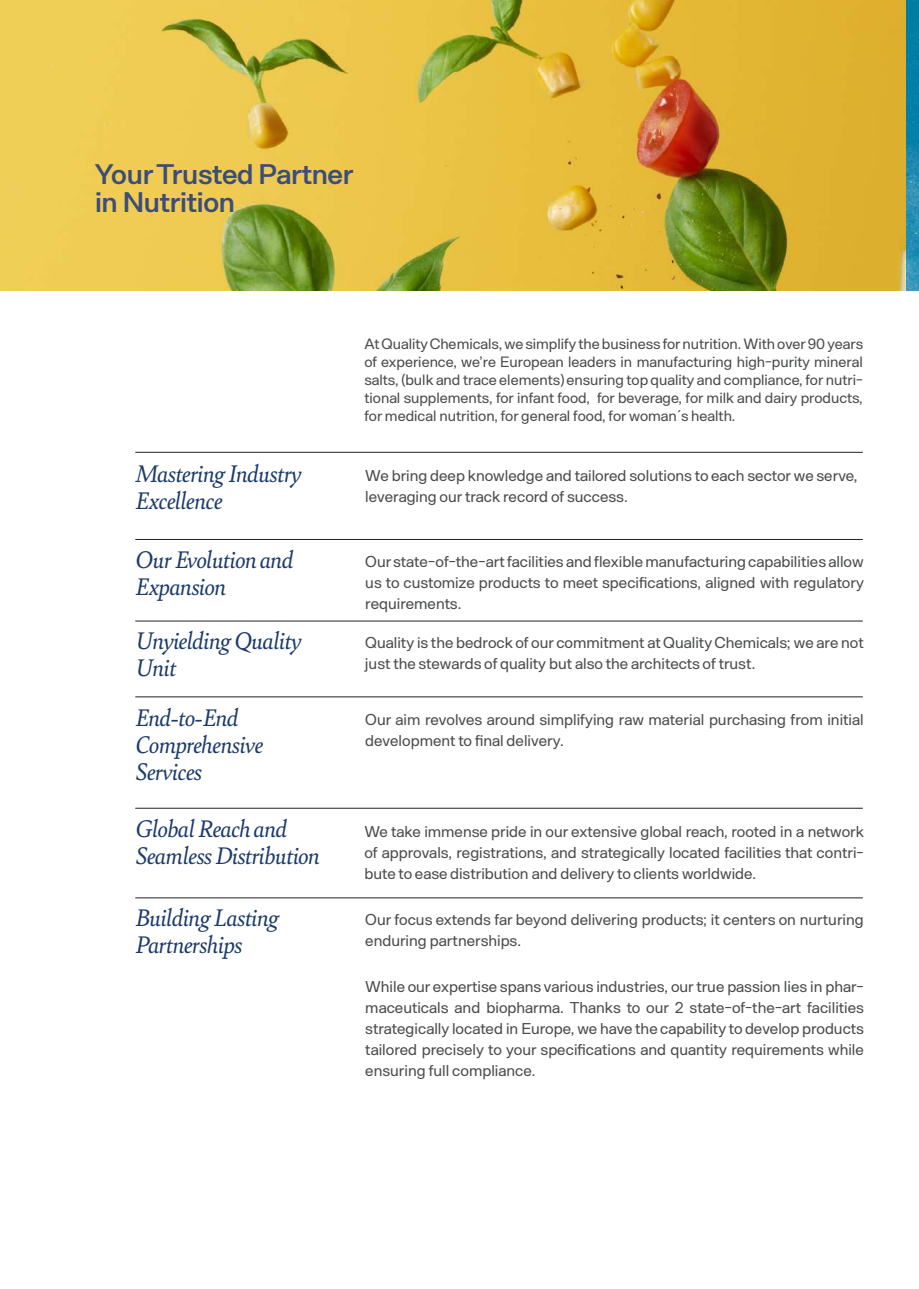
<style>
.page{position:relative;width:919px;height:1289px;background:#fff}
.page>*{position:absolute;margin:0;border:0;box-sizing:border-box;transform-origin:0 0}
.t1{font:600 28.5px/28.5px "Arbeit";letter-spacing:-.01em;color:#3b4d78}
.t2{font:italic 25.5px/27px "Bely";letter-spacing:-.025em;color:#1b3b6b}
.t3{font:15.75px/21px "Arbeit";color:#4b4c4d}
.t4{font:15px/18px "Arbeit";color:#4b4c4d;text-align:justify}
</style>
<div class="page">
<img style="left:0;top:0;width:906px;height:291px">
<img style="left:906px;top:0;width:12px;height:291px">
<hr style="left:135px;top:452px;width:727px;height:1px;background:#231f20">
<hr style="left:135px;top:539px;width:727px;height:1px;background:#231f20">
<hr style="left:135px;top:620px;width:727px;height:1px;background:#231f20">
<hr style="left:135px;top:696px;width:727px;height:1px;background:#231f20">
<hr style="left:135px;top:897px;width:727px;height:1px;background:#231f20">
<hr style="left:135px;top:808px;width:727px;height:1px;background:#231f20">
<h1 class="t1" style="left:95px;top:160px;width:260px">Your Trusted Partner in Nutrition</h1>
<h2 class="t2" style="left:135px;top:458px;width:168px">Mastering Industry<br>Excellence</h2>
<h2 class="t2" style="left:135px;top:544px;width:160px">Our Evolution and<br>Expansion</h2>
<h2 class="t2" style="left:135px;top:625px;width:168px">Unyielding Quality<br>Unit</h2>
<h2 class="t2" style="left:135px;top:703px;width:130px">End-to-End<br>Comprehensive<br>Services</h2>
<h2 class="t2" style="left:135px;top:813px;width:186px">Global Reach and<br>Seamless Distribution</h2>
<h2 class="t2" style="left:135px;top:902px;width:145px">Building Lasting<br>Partnerships</h2>
<p class="t4" style="left:364px;top:335px;width:500px">At Quality Chemicals, we simplify the business for nutrition. With over 90 years of experience, we’re European leaders in manufacturing high-purity mineral salts, (bulk and trace elements) ensuring top quality and compliance, for nutri&shy;tional supplements, for infant food, for beverage, for milk and dairy products, for medical nutrition, for general food, for woman´s health.</p>
<p class="t3" style="left:365px;top:465px;width:493px">We bring deep knowledge and tailored solutions to each sector we serve, leveraging our track record of success.</p>
<p class="t3" style="left:365px;top:551px;width:500px;text-align:justify">Our state-of-the-art facilities and flexible manufacturing capabilities allow us to customize products to meet specifications, aligned with regulatory requirements.</p>
<p class="t3" style="left:365px;top:632px;width:500px">Quality is the bedrock of our commitment at Quality Chemicals; we are not just the stewards of quality but also the architects of trust.</p>
<p class="t3" style="left:365px;top:709px;width:500px">Our aim revolves around simplifying raw material purchasing from initial development to final delivery.</p>
<p class="t3" style="left:364px;top:821px;width:501px;text-align:justify">We take immense pride in our extensive global reach, rooted in a network of approvals, registrations, and strategically located facilities that contri&shy;bute to ease distribution and delivery to clients worldwide.</p>
<p class="t3" style="left:365px;top:908px;width:500px">Our focus extends far beyond delivering products; it centers on nurturing enduring partnerships.</p>
<p class="t3" style="left:365px;top:976px;width:500px;text-align:justify">While our expertise spans various industries, our true passion lies in phar&shy;maceuticals and biopharma. Thanks to our 2 state-of-the-art facilities strategically located in Europe, we have the capability to develop products tailored precisely to your specifications and quantity requirements while ensuring full compliance.</p>
</div>
